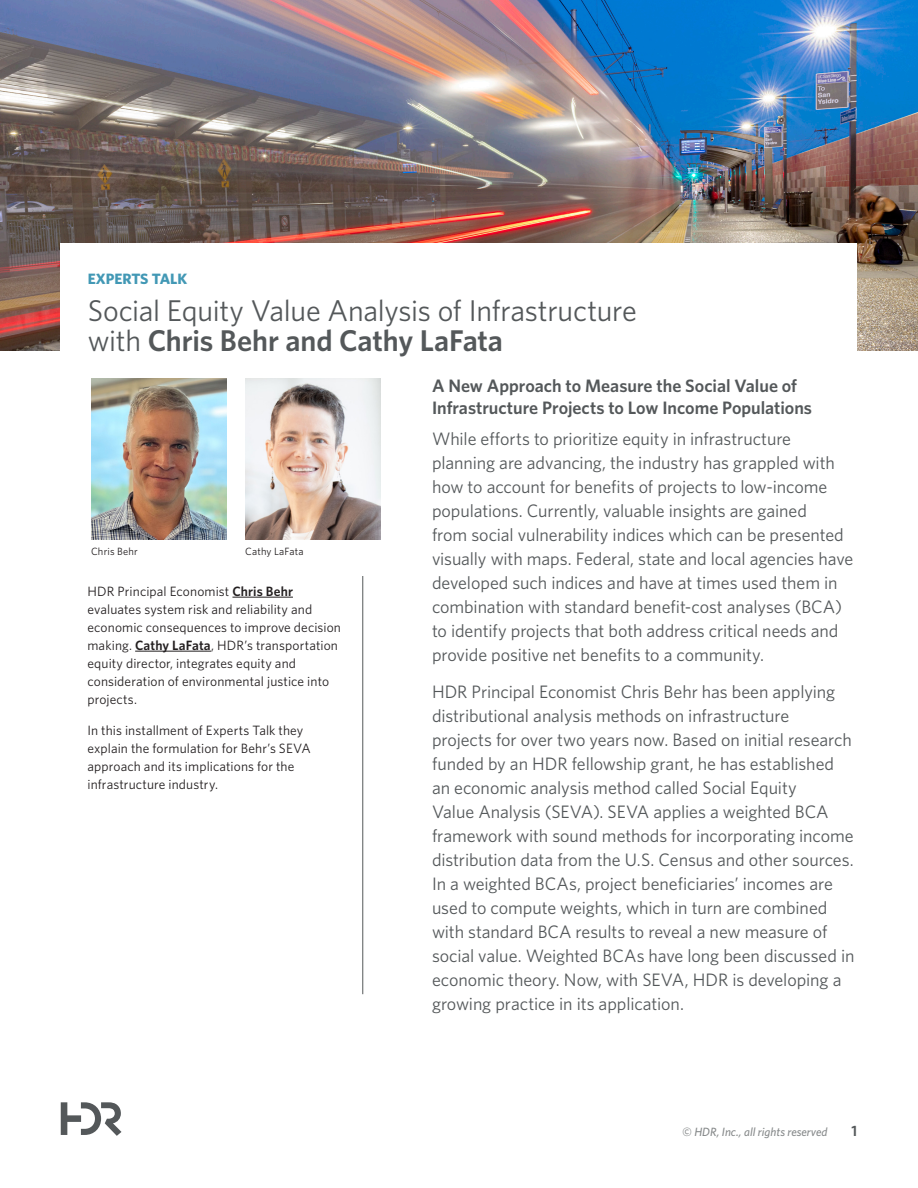
<style>
.page{position:relative;width:918px;height:1188px;background:#fff}
.page>*{position:absolute;margin:0;border:0;box-sizing:border-box;transform-origin:0 0}
.t1{font:30px/30px "Whitney";letter-spacing:-.01em;color:#54585a}
.t2{font:18px/24px "Whitney";letter-spacing:-.005em;color:#54585a}
.t3{font:600 18px/21.6px "Whitney";color:#54585a}
.t4{font:700 15px "Whitney";color:#4298b5}
.t5{font:600 15px "Whitney";color:#54585a}
.t6{font:13.5px/18px "Whitney";letter-spacing:.005em;color:#231f20}
.t7{font:italic 500 12px "Whitney";color:#878a8b}
.t8{font:10.5px "Whitney";letter-spacing:.015em;color:#231f20}
.s1{font-weight:600}
</style>
<div class="page">
<img style="left:0;top:0;width:918px;height:351px">
<div style="left:61px;top:243px;width:796px;height:108px;background:#fff"></div>
<hr style="left:232px;top:597px;width:61px;height:1px;background:#231f20">
<hr style="left:135px;top:651px;width:76px;height:1px;background:#231f20">
<hr style="left:362px;top:576px;width:1px;height:418px;background:#54585a">
<img style="left:91px;top:378px;width:135px;height:162px">
<img style="left:245px;top:378px;width:135px;height:162px">
<svg style="left:61px;top:1102px;width:61px;height:34px"></svg>
<p class="t4" style="left:88px;top:269px;width:101px">EXPERTS TALK</p>
<h1 class="t1" style="left:88px;top:295px;width:551px">Social Equity Value Analysis of Infrastructure with <span class="s1">Chris Behr and Cathy LaFata</span></h1>
<p class="t8" style="left:91px;top:545px;width:48px">Chris Behr</p>
<p class="t8" style="left:245px;top:545px;width:60px">Cathy LaFata</p>
<p class="t6" style="left:87px;top:582px;width:255px">HDR Principal Economist <span class="s1">Chris Behr </span>evaluates system risk and reliability and economic consequences to improve decision making. <span class="s1">Cathy LaFata</span>, HDR’s transportation equity director, integrates equity and consideration of environmental justice into projects.</p>
<p class="t6" style="left:87px;top:721px;width:225px">In this installment of Experts Talk they explain the formulation for Behr’s SEVA approach and its implications for the infrastructure industry.</p>
<p class="t3" style="left:432px;top:375px;width:382px">A New Approach to Measure the Social Value of<br>Infrastructure Projects to Low Income Populations</p>
<p class="t2" style="left:432px;top:426px;width:423px">While efforts to prioritize equity in infrastructure planning are advancing, the industry has grappled with how to account for benefits of projects to low-income populations. Currently, valuable insights are gained<br>from social vulnerability indices which can be presented visually with maps. Federal, state and local agencies have developed such indices and have at times used them in combination with standard benefit-cost analyses (BCA) to identify projects that both address critical needs and provide positive net benefits to a community.</p>
<p class="t2" style="left:432px;top:680px;width:424px">HDR Principal Economist Chris Behr has been applying distributional analysis methods on infrastructure<br>projects for over two years now. Based on initial research funded by an HDR fellowship grant, he has established an economic analysis method called Social Equity<br>Value Analysis (SEVA). SEVA applies a weighted BCA framework with sound methods for incorporating income distribution data from the U.S. Census and other sources.<br>In a weighted BCAs, project beneficiaries’ incomes are used to compute weights, which in turn are combined with standard BCA results to reveal a new measure of social value. Weighted BCAs have long been discussed in economic theory. Now, with SEVA, HDR is developing a growing practice in its application.</p>
<p class="t7" style="left:682px;top:1124px;width:147px">© HDR, Inc., all rights reserved</p>
<p class="t5" style="left:852px;top:1121px;width:7px">1</p>
</div>
